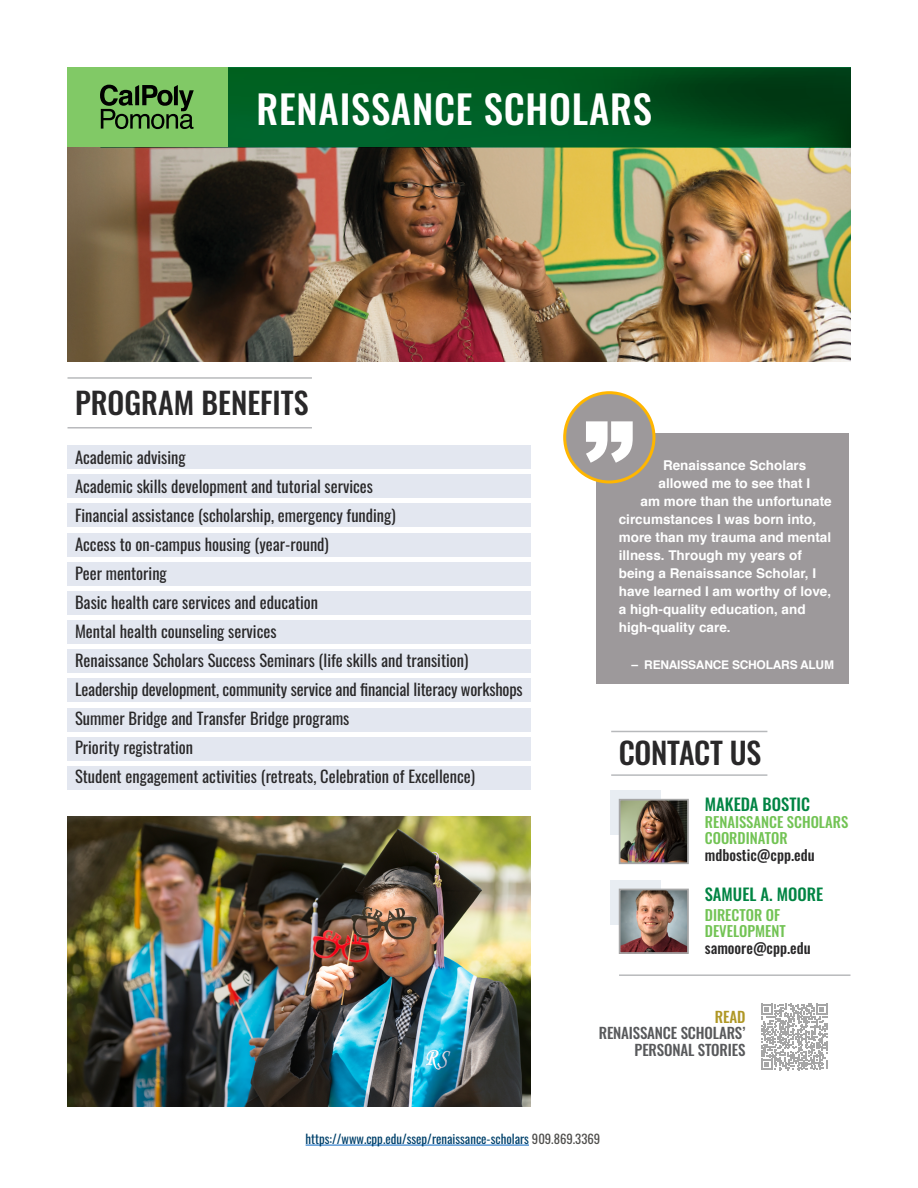
<style>
.page{position:relative;width:918px;height:1188px;background:#fff}
.page>*{position:absolute;margin:0;border:0;box-sizing:border-box;transform-origin:0 0}
.t1{font:500 39px "Oswald";letter-spacing:.02em;color:#fff}
.t2{font:500 30px "Oswald";color:#292829}
.t3{font:500 16.65px "Oswald";color:#008443}
.t4{font:16.5px/29px "Oswald";color:#292829}
.t5{font:500 15px/16.4px "Oswald";letter-spacing:-.01em;color:#58595b;text-align:right}
.t6{font:500 15px "Oswald";color:#af9725}
.t7{font:500 14.7px/16.5px "Oswald";color:#72c354}
.t8{font:500 14.7px "Oswald";color:#292829}
.t9{font:700 13.5px "Helvetica";color:#fff}
.t10{font:12.75px "Oswald";color:#00416b}
.t11{font:700 12px "Helvetica";letter-spacing:-.02em;color:#fff}
.s1{color:#4e4d4b}
</style>
<div class="page">
<img style="left:68px;top:147px;width:782px;height:215px">
<div style="left:67px;top:445px;width:463px;height:24px;background:#e3e7f0"></div>
<div style="left:67px;top:474px;width:463px;height:24px;background:#e3e7f0"></div>
<div style="left:67px;top:504px;width:463px;height:23px;background:#e3e7f0"></div>
<div style="left:67px;top:533px;width:463px;height:23px;background:#e3e7f0"></div>
<div style="left:67px;top:562px;width:463px;height:24px;background:#e3e7f0"></div>
<div style="left:67px;top:591px;width:463px;height:24px;background:#e3e7f0"></div>
<div style="left:67px;top:620px;width:463px;height:24px;background:#e3e7f0"></div>
<div style="left:67px;top:649px;width:463px;height:24px;background:#e3e7f0"></div>
<div style="left:67px;top:679px;width:463px;height:23px;background:#e3e7f0"></div>
<div style="left:67px;top:708px;width:463px;height:23px;background:#e3e7f0"></div>
<div style="left:67px;top:737px;width:463px;height:24px;background:#e3e7f0"></div>
<div style="left:67px;top:766px;width:463px;height:24px;background:#e3e7f0"></div>
<svg style="left:228px;top:68px;width:622px;height:79px;background:#005721"></svg>
<div style="left:68px;top:68px;width:160px;height:79px;background:#81c966"></div>
<svg style="left:100px;top:85px;width:94px;height:44px"></svg>
<hr style="left:68px;top:377px;width:244px;height:2px;background:#a7a9ac">
<hr style="left:68px;top:427px;width:244px;height:2px;background:#a7a9ac">
<div style="left:611px;top:791px;width:50px;height:44px;background:#e8edf2"></div>
<img style="left:622px;top:802px;width:64px;height:59px">
<div style="left:619px;top:799px;width:70px;height:65px;border:2px solid #a6a6a6"></div>
<div style="left:611px;top:880px;width:50px;height:45px;background:#e8edf2"></div>
<img style="left:622px;top:892px;width:64px;height:59px">
<div style="left:619px;top:889px;width:70px;height:65px;border:2px solid #a6a6a6"></div>
<hr style="left:611px;top:731px;width:156px;height:1px;background:#a7a9ac">
<hr style="left:611px;top:774px;width:156px;height:2px;background:#a7a9ac">
<hr style="left:619px;top:974px;width:232px;height:2px;background:#a7a9ac">
<svg style="left:761px;top:1004px;width:67px;height:66px"></svg>
<div style="left:597px;top:434px;width:252px;height:250px;background:#9d999b"></div>
<div style="left:565px;top:393px;width:89px;height:89px;background:#9d999b;border-radius:50%"></div>
<div style="left:563px;top:391px;width:92px;height:92px;border:3px solid #ffb600;border-radius:50%"></div>
<svg style="left:586px;top:421px;width:47px;height:42px"></svg>
<hr style="left:306px;top:1145px;width:223px;height:1px;background:#0563c1">
<img style="left:68px;top:816px;width:462px;height:291px">
<h1 class="t1" style="left:256px;top:89px;width:397px">RENAISSANCE SCHOLARS</h1>
<h2 class="t2" style="left:75px;top:387px;width:235px">PROGRAM BENEFITS</h2>
<p class="t4" style="left:75px;top:442px;width:449px">Academic advising<br>Academic skills development and tutorial services<br>Financial assistance (scholarship, emergency funding)<br>Access to on-campus housing (year-round)<br>Peer mentoring<br>Basic health care services and education<br>Mental health counseling services<br>Renaissance Scholars Success Seminars (life skills and transition)<br>Leadership development, community service and financial literacy workshops Summer Bridge and Transfer Bridge programs<br>Priority registration<br>Student engagement activities (retreats, Celebration of Excellence)</p>
<p class="t9" style="left:663px;top:454px;width:145px">Renaissance Scholars</p>
<p class="t9" style="left:659px;top:472px;width:153px">allowed me to see that I</p>
<p class="t9" style="left:641px;top:490px;width:193px">am more than the unfortunate</p>
<p class="t9" style="left:619px;top:508px;width:199px">circumstances I was born into,</p>
<p class="t9" style="left:619px;top:526px;width:214px">more than my trauma and mental</p>
<p class="t9" style="left:619px;top:544px;width:185px">illness. Through my years of</p>
<p class="t9" style="left:619px;top:562px;width:199px">being a Renaissance Scholar, I</p>
<p class="t9" style="left:619px;top:580px;width:214px">have learned I am worthy of love,</p>
<p class="t9" style="left:619px;top:598px;width:188px">a high-quality education, and</p>
<p class="t9" style="left:619px;top:616px;width:113px">high-quality care.</p>
<p class="t11" style="left:632px;top:655px;width:204px">– RENAISSANCE SCHOLARS ALUM</p>
<h2 class="t2" style="left:619px;top:737px;width:144px">CONTACT US</h2>
<p class="t3" style="left:705px;top:796px;width:107px">MAKEDA BOSTIC</p>
<p class="t7" style="left:705px;top:815px;width:145px">RENAISSANCE SCHOLARS<br>COORDINATOR</p>
<p class="t8" style="left:705px;top:847px;width:111px">mdbostic@cpp.edu</p>
<p class="t3" style="left:705px;top:885px;width:120px">SAMUEL A. MOORE</p>
<p class="t7" style="left:705px;top:907px;width:83px">DIRECTOR OF<br>DEVELOPMENT</p>
<p class="t8" style="left:705px;top:940px;width:107px">samoore@cpp.edu</p>
<p class="t6" style="left:715px;top:1009px;width:32px">READ</p>
<p class="t5" style="left:599px;top:1026px;width:148px">RENAISSANCE SCHOLARS’<br>PERSONAL STORIES</p>
<p class="t10" style="left:306px;top:1127px;width:296px">https://www.cpp.edu/ssep/renaissance-scholars <span class="s1">909.869.3369</span></p>
</div>
